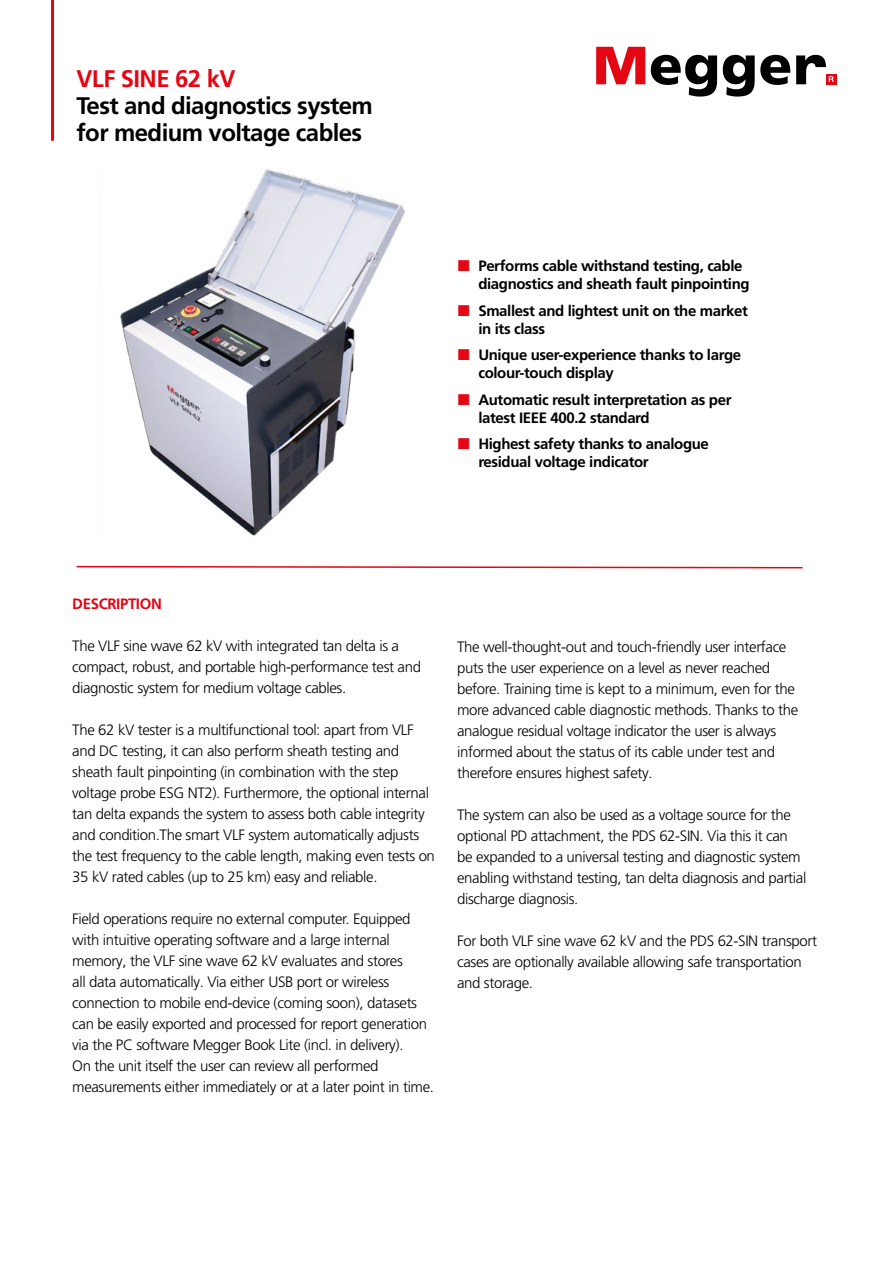
<style>
.page{position:relative;width:893px;height:1263px;background:#fff}
.page>*{position:absolute;margin:0;border:0;box-sizing:border-box;transform-origin:0 0}
.t1{font:700 24px/27px "Frutiger LT Pro";letter-spacing:-.025em;color:#000}
.t2{font:700 24px "Frutiger LT Pro";letter-spacing:-.025em;color:#e30613}
.t3{font:300 15px/21px "Frutiger LT Pro";letter-spacing:-.025em;color:#000}
.t4{font:700 15px/18px "Frutiger LT Pro";letter-spacing:-.025em;color:#000}
.t5{font:700 15px "Frutiger LT Pro";letter-spacing:-.025em;color:#e30613}
</style>
<div class="page">
<hr style="left:51px;top:0;width:3px;height:141px;background:#e30613">
<svg style="left:76px;top:565px;width:727px;height:4px"></svg>
<div style="left:826px;top:74px;width:10px;height:10px;background:#e30613"></div>
<svg style="left:596px;top:47px;width:49px;height:37px"></svg>
<svg style="left:651px;top:55px;width:66px;height:42px"></svg>
<svg style="left:723px;top:55px;width:67px;height:42px"></svg>
<svg style="left:796px;top:55px;width:38px;height:29px"></svg>
<img style="left:120px;top:169px;width:285px;height:367px">
<h1 class="t2" style="left:77px;top:64px;width:160px">VLF SINE 62 kV</h1>
<h1 class="t1" style="left:77px;top:92px;width:298px">Test and diagnostics system for medium voltage cables</h1>
<p class="t4" style="left:478px;top:257px;width:273px">Performs cable withstand testing, cable diagnostics and sheath fault pinpointing</p>
<p class="t4" style="left:478px;top:301px;width:271px">Smallest and lightest unit on the market in its class</p>
<p class="t4" style="left:478px;top:346px;width:264px">Unique user-experience thanks to large colour-touch display</p>
<p class="t4" style="left:478px;top:390px;width:255px">Automatic result interpretation as per latest IEEE 400.2 standard</p>
<p class="t4" style="left:478px;top:435px;width:232px">Highest safety thanks to analogue residual voltage indicator</p>
<p class="t5" style="left:72px;top:595px;width:91px">DESCRIPTION</p>
<p class="t3" style="left:72px;top:635px;width:350px">The VLF sine wave 62 kV with integrated tan delta is a compact, robust, and portable high-performance test and diagnostic system for medium voltage cables.</p>
<p class="t3" style="left:72px;top:719px;width:364px">The 62 kV tester is a multifunctional tool: apart from VLF and DC testing, it can also perform sheath testing and sheath fault pinpointing (in combination with the step voltage probe ESG NT2). Furthermore, the optional internal tan delta expands the system to assess both cable integrity and condition.The smart VLF system automatically adjusts the test frequency to the cable length, making even tests on 35 kV rated cables (up to 25 km) easy and reliable.</p>
<p class="t3" style="left:72px;top:908px;width:363px">Field operations require no external computer. Equipped with intuitive operating software and a large internal memory, the VLF sine wave 62 kV evaluates and stores<br>all data automatically. Via either USB port or wireless connection to mobile end-device (coming soon), datasets can be easily exported and processed for report generation via the PC software Megger Book Lite (incl. in delivery).<br>On the unit itself the user can review all performed measurements either immediately or at a later point in time.</p>
<p class="t3" style="left:457px;top:636px;width:343px">The well-thought-out and touch-friendly user interface puts the user experience on a level as never reached before. Training time is kept to a minimum, even for the more advanced cable diagnostic methods. Thanks to the analogue residual voltage indicator the user is always informed about the status of its cable under test and therefore ensures highest safety.</p>
<p class="t3" style="left:457px;top:804px;width:351px">The system can also be used as a voltage source for the optional PD attachment, the PDS 62-SIN. Via this it can be expanded to a universal testing and diagnostic system enabling withstand testing, tan delta diagnosis and partial discharge diagnosis.</p>
<p class="t3" style="left:457px;top:930px;width:361px">For both VLF sine wave 62 kV and the PDS 62-SIN transport cases are optionally available allowing safe transportation and storage.</p>
</div>
